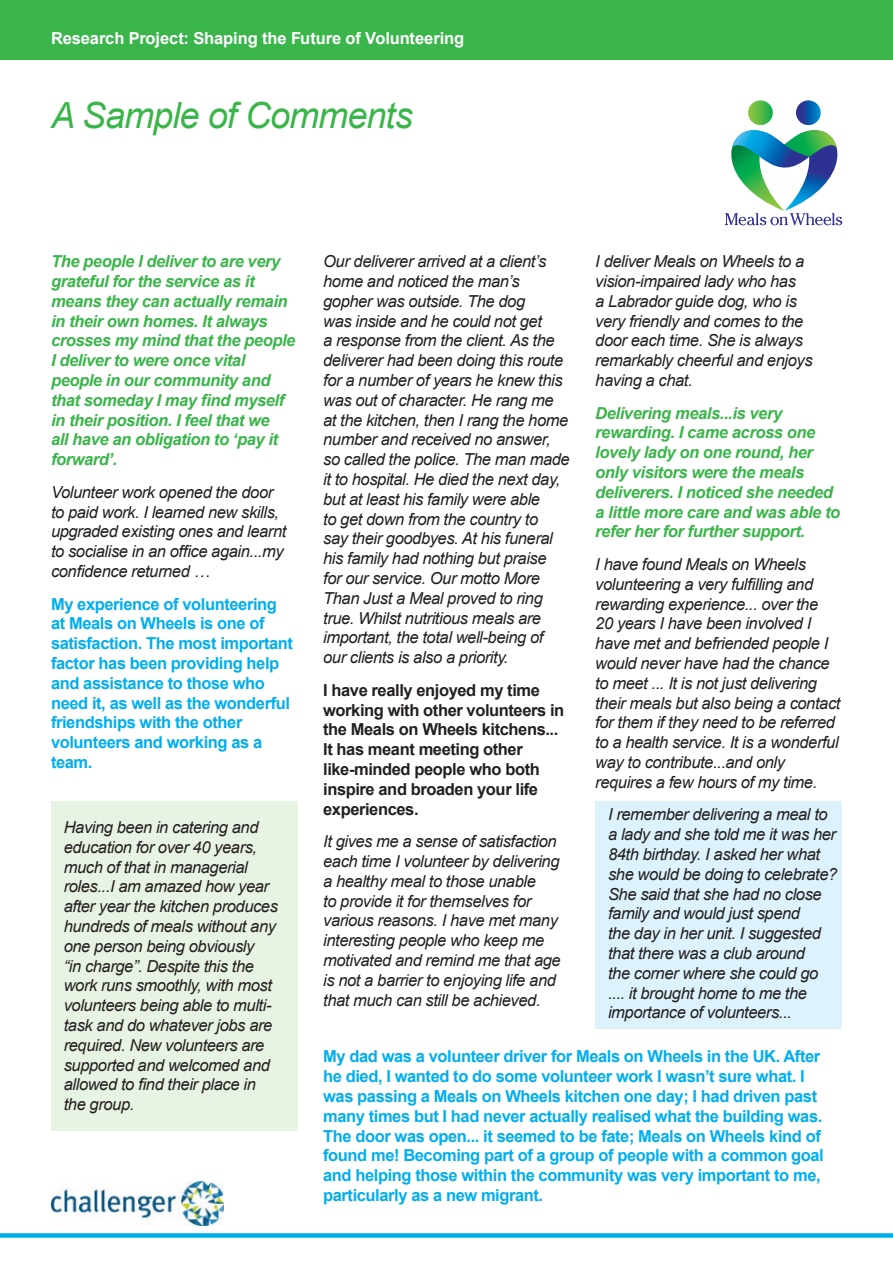
<style>
.page{position:relative;width:893px;height:1263px;background:#fff}
.page>*{position:absolute;margin:0;border:0;box-sizing:border-box;transform-origin:0 0}
.t1{font:italic 36px "Arial";letter-spacing:-.025em;color:#3ab54a}
.t2{font:italic 16.5px/19.8px "Arial";letter-spacing:-.025em;color:#231f20}
.t3{font:700 16.5px/19.8px "Arial";letter-spacing:-.025em;color:#00aeef}
.t4{font:italic 700 16.5px/19.8px "Arial";letter-spacing:-.025em;color:#3ab54a}
.t5{font:700 16.5px/19.8px "Arial";letter-spacing:-.025em;color:#231f20}
.t6{font:700 16.5px "Arial";letter-spacing:-.005em;color:#fff}
</style>
<div class="page">
<div style="left:51px;top:801px;width:247px;height:330px;background:#e7f3e3"></div>
<div style="left:595px;top:801px;width:247px;height:228px;background:#dcf2fc"></div>
<div style="left:0;top:1233px;width:893px;height:5px;background:#00aeef"></div>
<svg style="left:796px;top:100px;width:25px;height:25px"></svg>
<svg style="left:748px;top:100px;width:25px;height:25px"></svg>
<svg style="left:725px;top:130px;width:118px;height:95px"></svg>
<div style="left:0;top:0;width:893px;height:60px;background:#3ab54a"></div>
<img style="left:51px;top:1182px;width:172px;height:44px">
<p class="t6" style="left:51px;top:27px;width:415px">Research Project: Shaping the Future of Volunteering</p>
<p class="t1" style="left:51px;top:92px;width:363px">A Sample of Comments</p>
<p class="t4" style="left:51px;top:252px;width:246px">The people I deliver to are very grateful for the service as it means they can actually remain in their own homes. It always crosses my mind that the people<br>I deliver to were once vital people in our community and that someday I may find myself in their position. I feel that we<br>all have an obligation to ‘pay it forward’.</p>
<p class="t2" style="left:51px;top:482px;width:237px">Volunteer work opened the door to paid work. I learned new skills, upgraded existing ones and learnt to socialise in an office again...my confidence returned …</p>
<p class="t3" style="left:51px;top:594px;width:244px">My experience of volunteering at Meals on Wheels is one of satisfaction. The most important factor has been providing help and assistance to those who need it, as well as the wonderful friendships with the other volunteers and working as a team.</p>
<p class="t2" style="left:64px;top:817px;width:216px">Having been in catering and education for over 40 years, much of that in managerial roles...I am amazed how year after year the kitchen produces hundreds of meals without any one person being obviously<br>“in charge”. Despite this the work runs smoothly, with most volunteers being able to multi&shy;task and do whatever jobs are required. New volunteers are supported and welcomed and allowed to find their place in the group.</p>
<p class="t2" style="left:323px;top:252px;width:248px">Our deliverer arrived at a client’s home and noticed the man’s gopher was outside. The dog<br>was inside and he could not get<br>a response from the client. As the deliverer had been doing this route for a number of years he knew this was out of character. He rang me at the kitchen, then I rang the home number and received no answer, so called the police. The man made it to hospital. He died the next day, but at least his family were able<br>to get down from the country to<br>say their goodbyes. At his funeral his family had nothing but praise<br>for our service. Our motto More<br>Than Just a Meal proved to ring true. Whilst nutritious meals are important, the total well-being of our clients is also a priority.</p>
<p class="t5" style="left:323px;top:680px;width:243px">I have really enjoyed my time working with other volunteers in the Meals on Wheels kitchens...<br>It has meant meeting other like-minded people who both inspire and broaden your life experiences.</p>
<p class="t2" style="left:323px;top:832px;width:239px">It gives me a sense of satisfaction each time I volunteer by delivering a healthy meal to those unable<br>to provide it for themselves for various reasons. I have met many interesting people who keep me motivated and remind me that age is not a barrier to enjoying life and that much can still be achieved.</p>
<p class="t2" style="left:595px;top:252px;width:219px">I deliver Meals on Wheels to a vision-impaired lady who has<br>a Labrador guide dog, who is very friendly and comes to the door each time. She is always remarkably cheerful and enjoys having a chat.</p>
<p class="t4" style="left:595px;top:403px;width:246px">Delivering meals...is very rewarding. I came across one lovely lady on one round, her only visitors were the meals deliverers. I noticed she needed a little more care and was able to refer her for further support.</p>
<p class="t2" style="left:595px;top:554px;width:247px">I have found Meals on Wheels volunteering a very fulfilling and rewarding experience... over the<br>20 years I have been involved I have met and befriended people I would never have had the chance to meet ... It is not just delivering their meals but also being a contact for them if they need to be referred to a health service. It is a wonderful way to contribute...and only requires a few hours of my time.</p>
<p class="t2" style="left:608px;top:805px;width:231px">I remember delivering a meal to a lady and she told me it was her<br>84th birthday. I asked her what she would be doing to celebrate?<br>She said that she had no close family and would just spend<br>the day in her unit. I suggested that there was a club around<br>the corner where she could go .... it brought home to me the importance of volunteers...</p>
<p class="t3" style="left:323px;top:1047px;width:502px">My dad was a volunteer driver for Meals on Wheels in the UK. After he died, I wanted to do some volunteer work I wasn’t sure what. I was passing a Meals on Wheels kitchen one day; I had driven past many times but I had never actually realised what the building was.<br>The door was open... it seemed to be fate; Meals on Wheels kind of found me! Becoming part of a group of people with a common goal and helping those within the community was very important to me, particularly as a new migrant.</p>
</div>
